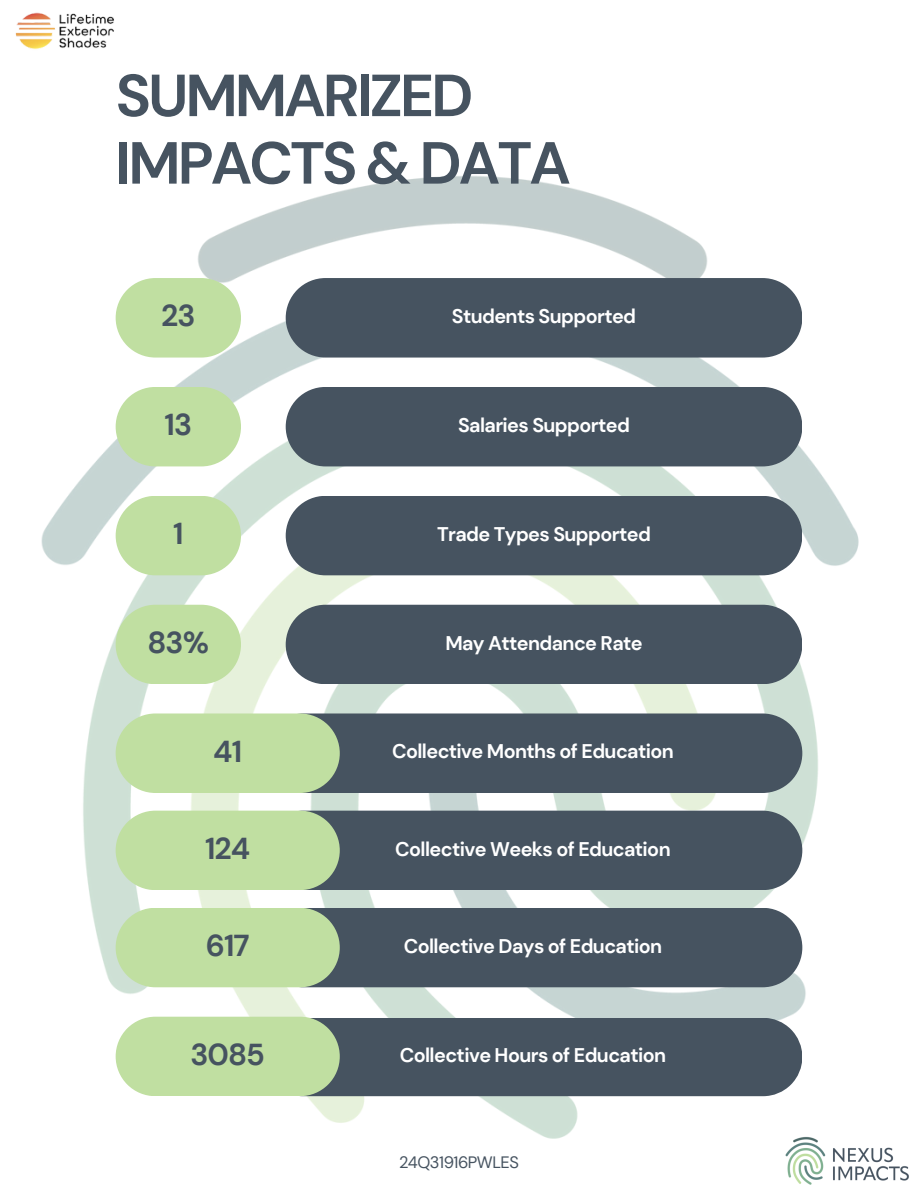
<style>
.page{position:relative;width:918px;height:1188px;background:#fff}
.page>*{position:absolute;margin:0;border:0;box-sizing:border-box;transform-origin:0 0}
.t1{font:700 59.25px/67.5px "DM Sans";letter-spacing:-.05em;color:#465360}
.t2{font:700 30.3px "DM Sans";letter-spacing:-.03em;color:#465360}
.t3{font:700 19.8px "DM Sans";letter-spacing:-.03em;color:#fff}
.t4{font:16.5px "DM Sans";letter-spacing:-.03em;color:#465360}
</style>
<div class="page">
<img style="left:41px;top:175px;width:818px;height:964px">
<div style="left:286px;top:278px;width:516px;height:80px;background:#465360"></div>
<div style="left:286px;top:387px;width:516px;height:79px;background:#465360"></div>
<div style="left:286px;top:496px;width:516px;height:79px;background:#465360"></div>
<div style="left:286px;top:605px;width:516px;height:79px;background:#465360"></div>
<svg style="left:116px;top:278px;width:125px;height:80px;background:#c7e2ac"></svg>
<svg style="left:116px;top:387px;width:125px;height:79px;background:#c5e0aa"></svg>
<svg style="left:116px;top:496px;width:125px;height:79px;background:#c6e1ab"></svg>
<svg style="left:116px;top:605px;width:125px;height:79px;background:#c5e1aa"></svg>
<svg style="left:116px;top:713px;width:686px;height:80px;background:#6e8177"></svg>
<svg style="left:116px;top:908px;width:686px;height:79px;background:#6e8076"></svg>
<svg style="left:116px;top:1017px;width:686px;height:79px;background:#708278"></svg>
<img style="left:778px;top:1133px;width:131px;height:52px">
<img style="left:15px;top:12px;width:99px;height:38px">
<svg style="left:116px;top:811px;width:686px;height:79px;background:#6e8076"></svg>
<h2 class="t1" style="left:116px;top:62px;width:457px">SUMMARIZED<br>IMPACTS &amp; DATA</h2>
<h3 class="t2" style="left:161px;top:296px;width:36px">23</h3>
<p class="t3" style="left:452px;top:303px;width:186px">Students Supported</p>
<p class="t2" style="left:165px;top:405px;width:29px">13</p>
<h1 class="t3" style="left:458px;top:412px;width:173px">Salaries Supported</h1>
<h3 class="t2" style="left:173px;top:514px;width:12px">1</h3>
<p class="t3" style="left:437px;top:521px;width:215px">Trade Types Supported</p>
<p class="t2" style="left:148px;top:623px;width:63px">83%</p>
<p class="t3" style="left:445px;top:630px;width:199px">May Attendance Rate</p>
<p class="t2" style="left:213px;top:732px;width:30px">41</p>
<h3 class="t3" style="left:392px;top:739px;width:283px">Collective Months of Education</h3>
<p class="t2" style="left:205px;top:829px;width:47px">124</p>
<h3 class="t3" style="left:395px;top:836px;width:277px">Collective Weeks of Education</h3>
<h3 class="t2" style="left:206px;top:926px;width:45px">617</h3>
<h2 class="t2" style="left:190px;top:1035px;width:76px">3085</h2>
<h2 class="t3" style="left:404px;top:933px;width:260px">Collective Days of Education</h2>
<h3 class="t3" style="left:400px;top:1042px;width:268px">Collective Hours of Education</h3>
<h2 class="t4" style="left:399px;top:1152px;width:121px">24Q31916PWLES</h2>
</div>
